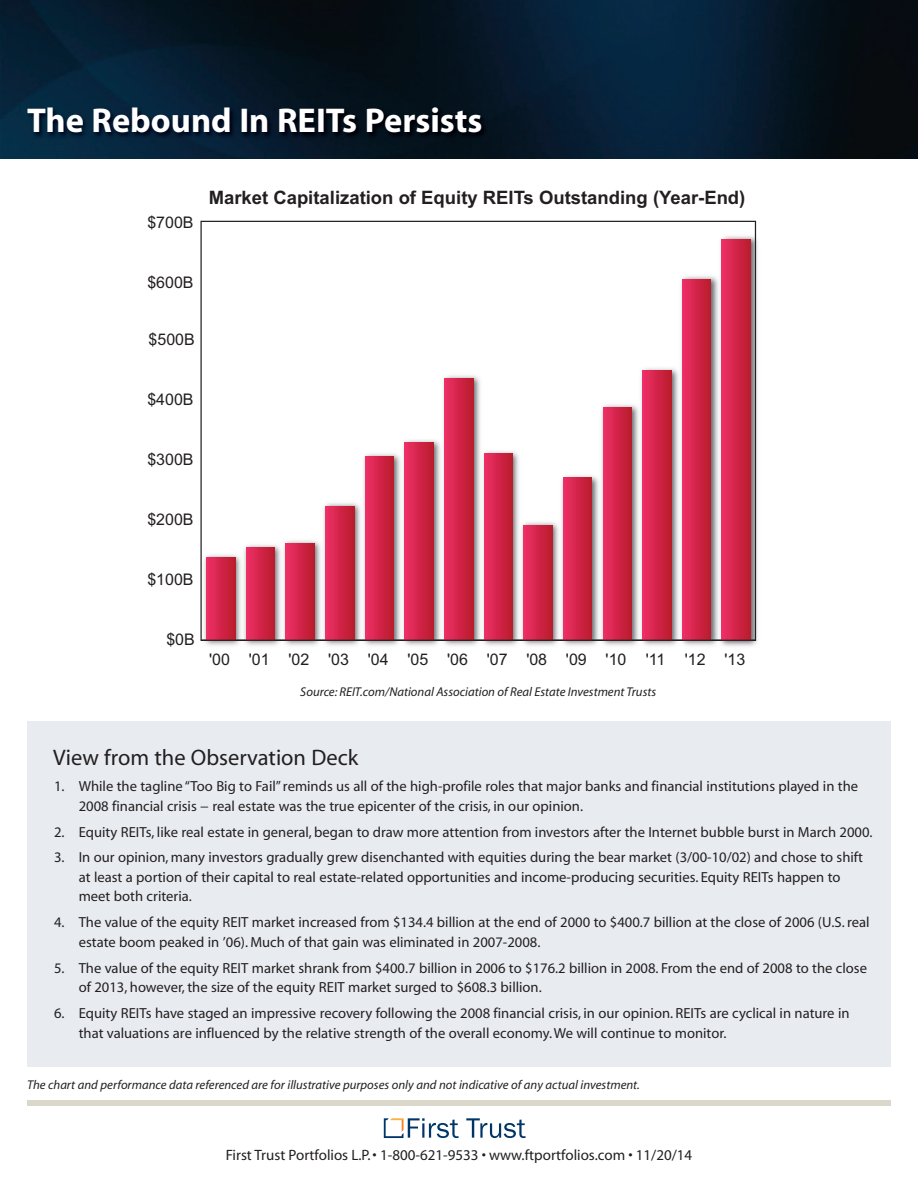
<style>
.page{position:relative;width:918px;height:1188px;background:#fff}
.page>*{position:absolute;margin:0;border:0;box-sizing:border-box;transform-origin:0 0}
.t1{font:700 34.5px "Myriad";color:#fff}
.t2{font:22.5px "Myriad";color:#231f20}
.t3{font:700 18.45px "Arial";color:#231f20}
.t4{font:16.05px "Arial";color:#231f20}
.t5{font:15px "Myriad";color:#231f20}
.t6{font:14.7px/19.5px "Myriad";color:#231f20}
.t7{font:italic 12.75px "Myriad";color:#231f20}
</style>
<div class="page">
<div style="left:27px;top:721px;width:864px;height:345px;background:#e8ecf1"></div>
<img style="left:0;top:0;width:918px;height:159px">
<svg style="left:466px;top:1118px;width:60px;height:20px"></svg>
<svg style="left:384px;top:1118px;width:75px;height:20px"></svg>
<div style="left:27px;top:1100px;width:864px;height:6px;background:#dad8ca"></div>
<img style="left:21px;top:52px;width:677px;height:99px">
<img style="left:720px;top:233px;width:38px;height:414px">
<img style="left:205px;top:641px;width:512px;height:5px">
<svg style="left:200px;top:221px;width:556px;height:420px"></svg>
<h1 class="t1" style="left:27px;top:107px;width:457px">The Rebound In REITs Persists</h1>
<p class="t4" style="left:147px;top:212px;width:48px">$700B</p>
<p class="t3" style="left:209px;top:185px;width:538px">Market Capitalization of Equity REITs Outstanding (Year-End)</p>
<p class="t4" style="left:147px;top:272px;width:48px">$600B</p>
<p class="t4" style="left:149px;top:329px;width:48px">$500B</p>
<p class="t4" style="left:147px;top:389px;width:48px">$400B</p>
<p class="t4" style="left:147px;top:449px;width:48px">$300B</p>
<p class="t4" style="left:147px;top:509px;width:48px">$200B</p>
<p class="t4" style="left:147px;top:569px;width:48px">$100B</p>
<p class="t4" style="left:166px;top:628px;width:30px">$0B</p>
<p class="t4" style="left:209px;top:648px;width:538px">'00 '01 '02 '03 '04 '05 '06 '07 '08 '09 '10 '11 '12 '13</p>
<p class="t7" style="left:300px;top:687px;width:357px">Source: REIT.com/National Association of Real Estate Investment Trusts</p>
<h2 class="t2" style="left:53px;top:749px;width:307px">View from the Observation Deck</h2>
<p class="t6" style="left:79px;top:778px;width:781px;text-indent:-25px">1. While the tagline “Too Big to Fail”reminds us all of the high-profile roles that major banks and financial institutions played in the<br>2008 financial crisis − real estate was the true epicenter of the crisis, in our opinion.</p>
<p class="t6" style="left:54px;top:823px;width:820px">2. Equity REITs, like real estate in general, began to draw more attention from investors after the Internet bubble burst in March 2000.</p>
<p class="t6" style="left:79px;top:849px;width:786px;text-indent:-25px">3. In our opinion, many investors gradually grew disenchanted with equities during the bear market (3/00-10/02) and chose to shift at least a portion of their capital to real estate-related opportunities and income-producing securities. Equity REITs happen to meet both criteria.</p>
<p class="t6" style="left:79px;top:914px;width:792px;text-indent:-25px">4. The value of the equity REIT market increased from $134.4 billion at the end of 2000 to $400.7 billion at the close of 2006 (U.S. real estate boom peaked in ’06). Much of that gain was eliminated in 2007-2008.</p>
<p class="t6" style="left:79px;top:960px;width:790px;text-indent:-25px">5. The value of the equity REIT market shrank from $400.7 billion in 2006 to $176.2 billion in 2008. From the end of 2008 to the close of 2013, however, the size of the equity REIT market surged to $608.3 billion.</p>
<p class="t6" style="left:79px;top:1005px;width:772px;text-indent:-25px">6. Equity REITs have staged an impressive recovery following the 2008 financial crisis, in our opinion. REITs are cyclical in nature in that valuations are influenced by the relative strength of the overall economy.We will continue to monitor.</p>
<p class="t7" style="left:27px;top:1080px;width:614px">The chart and performance data referenced are for illustrative purposes only and not indicative of any actual investment.</p>
<p class="t5" style="left:226px;top:1149px;width:468px">First Trust Portfolios L.P.• 1-800-621-9533 • www.ftportfolios.com • 11/20/14</p>
</div>
